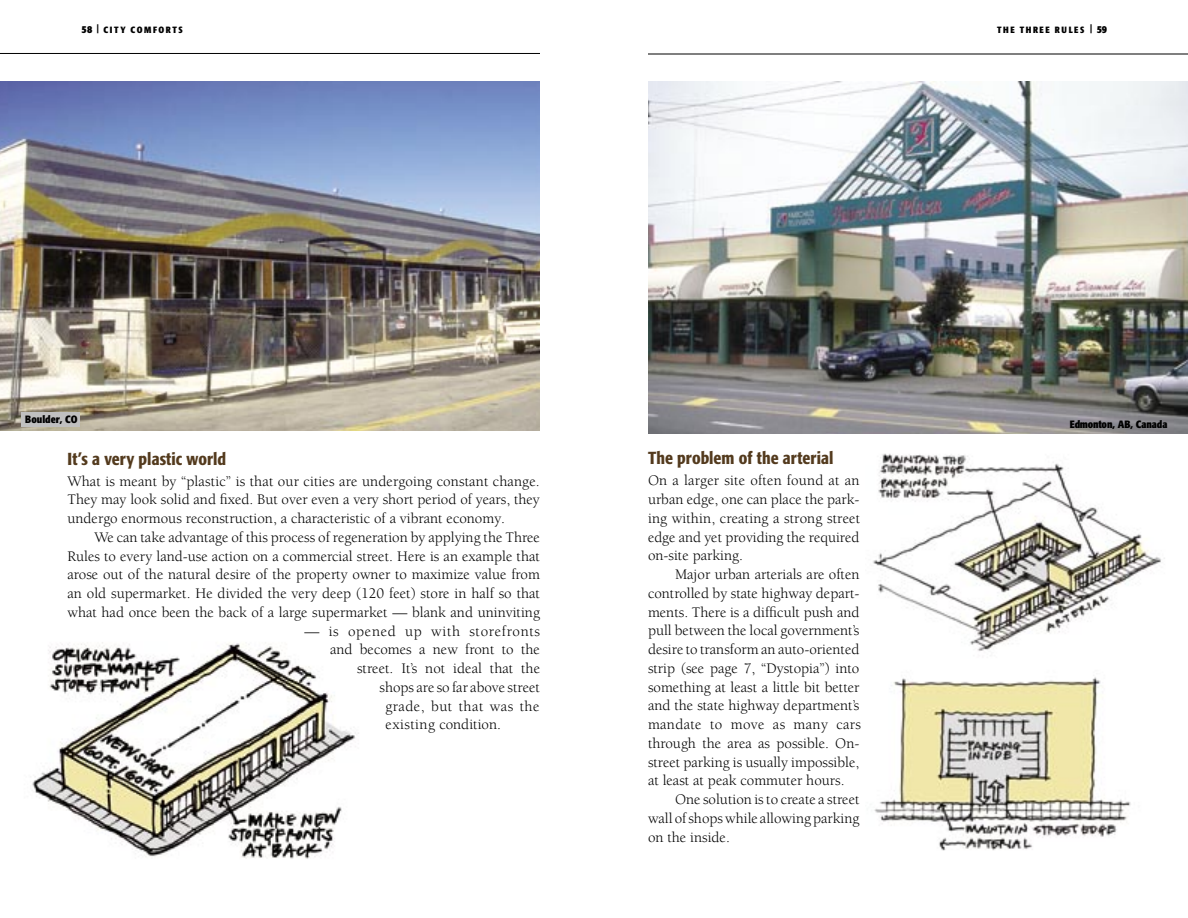
<style>
.page{position:relative;width:1188px;height:918px;background:#fff}
.page>*{position:absolute;margin:0;border:0;box-sizing:border-box;transform-origin:0 0}
.t1{font:500 condensed 17.25px "Formata";letter-spacing:.005em;color:#533a1d}
.t2{font:15px/18.8px "Berkeley";color:#000;text-align:justify}
.t3{font:15px "Berkeley";letter-spacing:.045em;color:#000}
.t4{font:15px "Berkeley";letter-spacing:.03em;color:#000}
.t5{font:700 condensed 10.5px "Formata";color:#000}
.t6{font:700 condensed 9px "Formata";letter-spacing:.175em;color:#000}
.s1{font-size:10.5px}
</style>
<div class="page">
<hr style="left:0;top:53px;width:540px;height:1px;background:#000">
<hr style="left:648px;top:54px;width:540px;height:1px;background:#000">
<img style="left:32px;top:642px;width:327px;height:217px">
<img style="left:0;top:81px;width:540px;height:349px">
<div style="left:21px;top:412px;width:59px;height:15px;background:#c0c0c0"></div>
<img style="left:873px;top:453px;width:292px;height:398px">
<img style="left:648px;top:81px;width:540px;height:352px">
<p class="t6" style="left:82px;top:24px;width:103px"><span class="s1">58</span> | CITY COMFORTS</p>
<p class="t6" style="left:997px;top:24px;width:112px">THE THREE RULES | <span class="s1">59</span></p>
<p class="t5" style="left:25px;top:412px;width:54px">Boulder, CO</p>
<p class="t1" style="left:68px;top:448px;width:160px">It’s a very plastic world</p>
<p class="t2" style="left:68px;top:472px;width:474px">What is meant by “plastic” is that our cities are undergoing constant change.<br>They may look solid and fixed. But over even a very short period of years, they undergo enormous reconstruction, a characteristic of a vibrant economy.</p>
<p class="t2" style="left:68px;top:528px;width:474px;text-indent:27px">We can take advantage of this process of regeneration by applying the Three Rules to every land-use action on a commercial street. Here is an example that arose out of the natural desire of the property owner to maximize value from an old supermarket. He divided the very deep (120 feet) store in half so that what had once been the back of a large supermarket — blank and uninviting</p>
<p class="t3" style="left:304px;top:623px;width:237px">— is opened up with storefronts</p>
<p class="t2" style="left:330px;top:641px;width:211px">and becomes a new front to the</p>
<p class="t2" style="left:357px;top:659px;width:185px">street. It’s not ideal that the</p>
<p class="t2" style="left:380px;top:678px;width:162px">shops are so far above street</p>
<p class="t4" style="left:386px;top:698px;width:156px">grade, but that was the</p>
<p class="t2" style="left:386px;top:716px;width:117px">existing condition.</p>
<p class="t1" style="left:648px;top:448px;width:187px">The problem of the arterial</p>
<p class="t2" style="left:648px;top:472px;width:214px">On a larger site often found at an urban edge, one can place the park&shy;ing within, creating a strong street edge and yet providing the required on-site parking.</p>
<p class="t2" style="left:648px;top:565px;width:215px;text-indent:27px">Major urban arterials are often controlled by state highway depart&shy;ments. There is a difficult push and pull between the local government’s desire to transform an auto-oriented strip (see page 7, “Dystopia”) into something at least a little bit better and the state highway department’s mandate to move as many cars through the area as possible. On&shy;street parking is usually impossible, at least at peak commuter hours.</p>
<p class="t2" style="left:648px;top:790px;width:213px;text-indent:27px">One solution is to create a street wall of shops while allowing parking on the inside.</p>
<p class="t5" style="left:1070px;top:417px;width:99px">Edmonton, AB, Canada</p>
</div>
